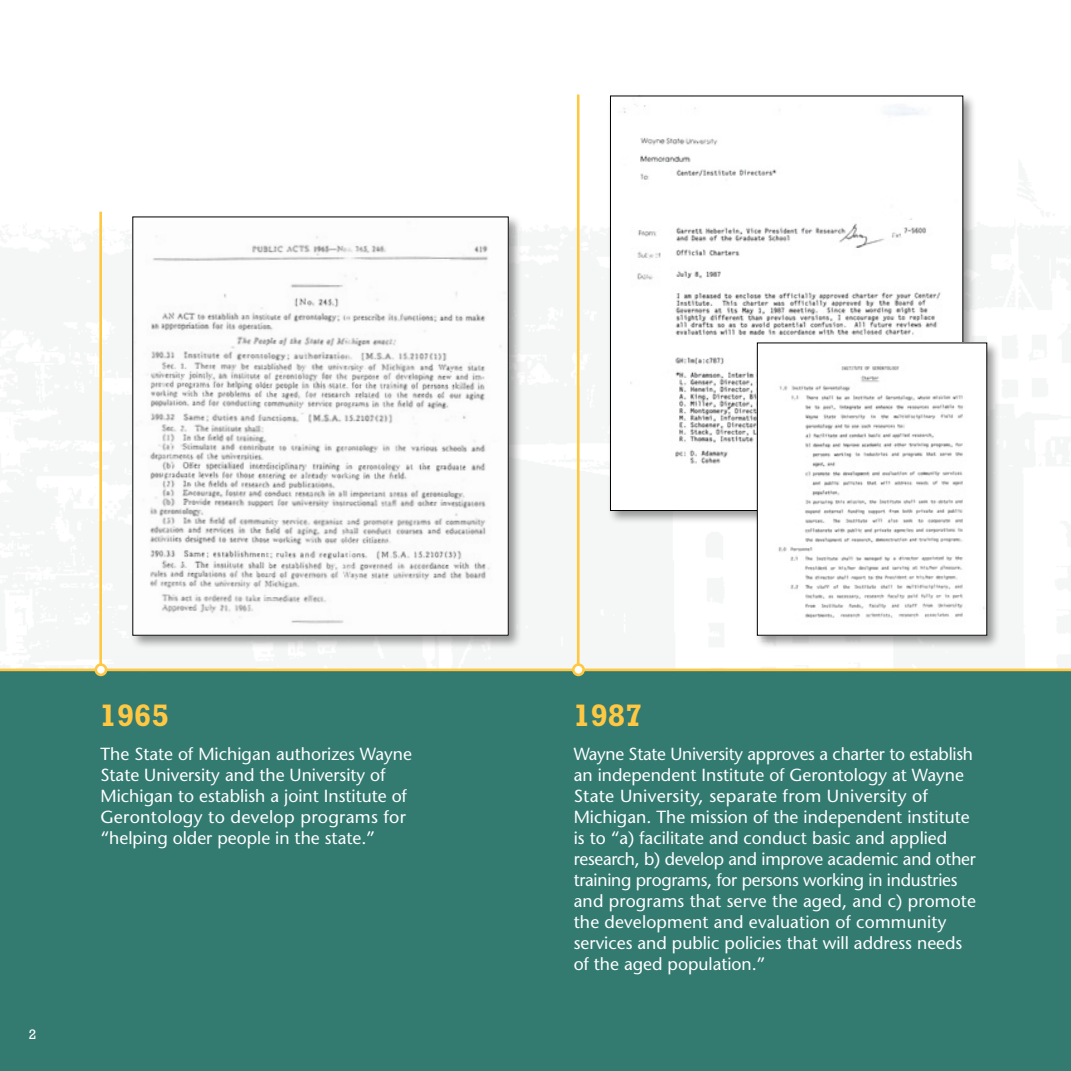
<style>
.page{position:relative;width:1071px;height:1071px;background:#fff}
.page>*{position:absolute;margin:0;border:0;box-sizing:border-box;transform-origin:0 0}
.t1{font:700 31.5px "Rockwell Std";color:#ffc843}
.t2{font:17.5px/21px "Stone Sans";color:#fff}
.t3{font:14px "Rockwell Std";color:#fff}
</style>
<div class="page">
<div style="left:0;top:670px;width:1071px;height:401px;background:#337a71"></div>
<img style="left:0;top:94px;width:1071px;height:579px">
<hr style="left:99px;top:212px;width:3px;height:459px;background:#ffc843">
<hr style="left:577px;top:95px;width:3px;height:576px;background:#ffc843">
<hr style="left:0;top:669px;width:1071px;height:2px;background:#ffc843">
<div style="left:96px;top:665px;width:10px;height:10px;background:#fff;border-radius:50%"></div>
<div style="left:95px;top:663px;width:12px;height:13px;border:3px solid #ffc843;border-radius:50%"></div>
<div style="left:573px;top:665px;width:11px;height:10px;background:#fff;border-radius:50%"></div>
<div style="left:572px;top:663px;width:13px;height:13px;border:3px solid #ffc843;border-radius:50%"></div>
<div style="left:130px;top:214px;width:393px;height:435px;background:#000;opacity:.4"></div>
<img style="left:135px;top:219px;width:371px;height:414px">
<div style="left:608px;top:93px;width:369px;height:432px;background:#000;opacity:.4"></div>
<img style="left:612px;top:98px;width:349px;height:411px">
<div style="left:755px;top:340px;width:246px;height:309px;background:#000;opacity:.4"></div>
<img style="left:759px;top:345px;width:226px;height:288px">
<p class="t3" style="left:29px;top:1026px;width:9px">2</p>
<h1 class="t1" style="left:100px;top:697px;width:71px">1965</h1>
<h1 class="t1" style="left:573px;top:697px;width:71px">1987</h1>
<p class="t2" style="left:100px;top:743px;width:313px">The State of Michigan authorizes Wayne State University and the University of Michigan to establish a joint Institute of Gerontology to develop programs for “helping older people in the state.”</p>
<p class="t2" style="left:574px;top:743px;width:404px">Wayne State University approves a charter to establish an independent Institute of Gerontology at Wayne State University, separate from University of Michigan. The mission of the independent institute is to “a) facilitate and conduct basic and applied research, b) develop and improve academic and other training programs, for persons working in industries and programs that serve the aged, and c) promote the development and evaluation of community services and public policies that will address needs of the aged population.”</p>
</div>
